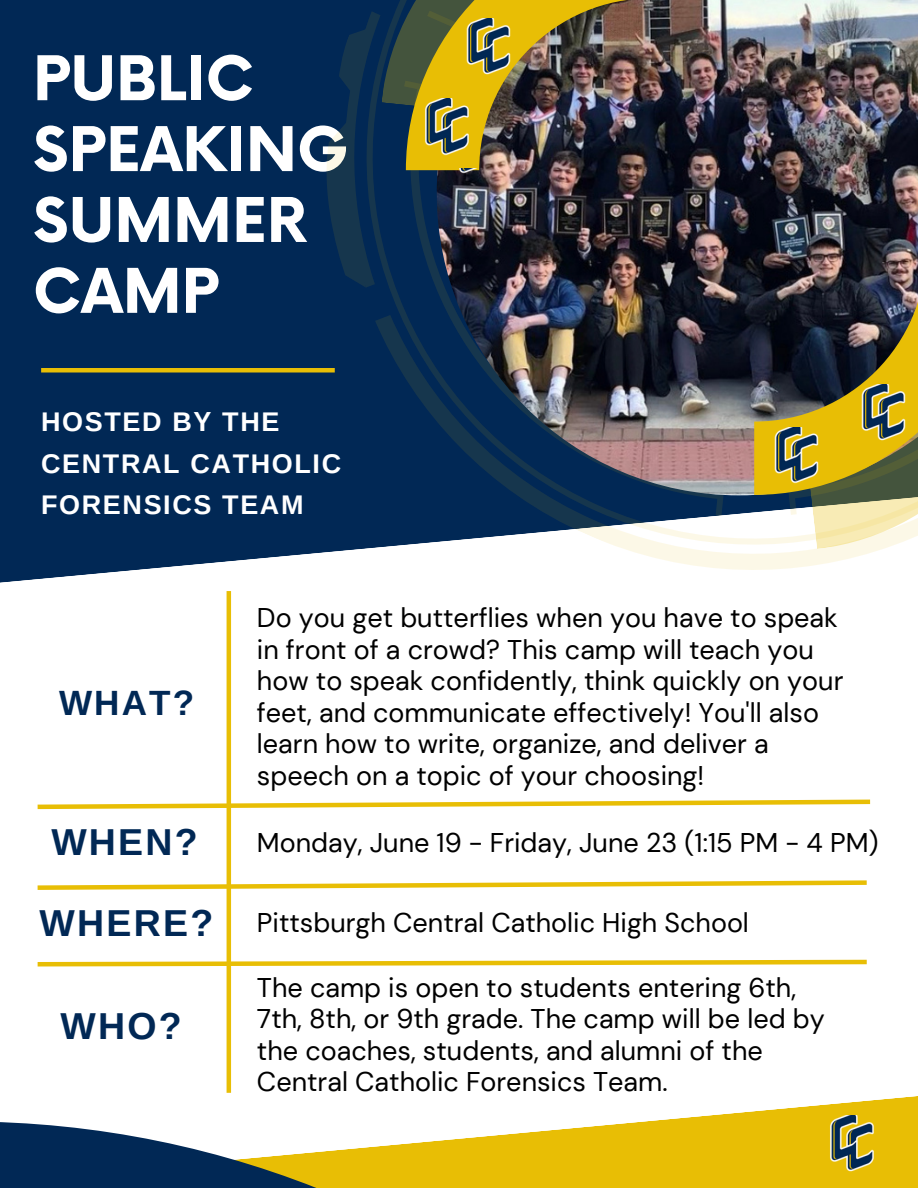
<style>
.page{position:relative;width:918px;height:1188px;background:#fff}
.page>*{position:absolute;margin:0;border:0;box-sizing:border-box;transform-origin:0 0}
.t1{font:700 60px/70.8px "Now";color:#fff}
.t2{font:700 37.5px "Arimo";letter-spacing:.06em;color:#012855}
.t3{font:700 35.1px "Arimo";color:#012855}
.t4{font:27px/31.5px "DM Sans";color:#000}
.t5{font:700 27px/41.7px "Arimo";letter-spacing:.06em;color:#fff}
</style>
<div class="page">
<svg style="left:653px;top:1096px;width:265px;height:25px"></svg>
<div style="left:0;top:0;width:243px;height:601px;background:#012855"></div>
<div style="left:243px;top:0;width:139px;height:560px;background:#012855"></div>
<svg style="left:331px;top:290px;width:527px;height:280px;fill:#012855"></svg>
<div style="left:268px;top:11px;width:169px;height:279px;background:#012855"></div>
<svg style="left:258px;top:22px;width:179px;height:266px;background:#052a53"></svg>
<img style="left:437px;top:0;width:481px;height:495px">
<img style="left:382px;top:0;width:409px;height:170px">
<svg style="left:0;top:1121px;width:918px;height:67px;fill:#e8be05"></svg>
<img style="left:754px;top:250px;width:164px;height:306px">
<div style="left:41px;top:368px;width:294px;height:5px;background:#e8be05"></div>
<hr style="left:227px;top:591px;width:4px;height:502px;background:#e8be05">
<svg style="left:37px;top:957px;width:830px;height:12px"></svg>
<svg style="left:37px;top:878px;width:830px;height:14px"></svg>
<img style="left:390px;top:99px;width:110px;height:57px">
<img style="left:431px;top:19px;width:110px;height:57px">
<img style="left:408px;top:169px;width:110px;height:5px">
<img style="left:739px;top:427px;width:110px;height:58px">
<img style="left:826px;top:385px;width:92px;height:57px">
<img style="left:794px;top:1116px;width:111px;height:57px">
<svg style="left:37px;top:797px;width:834px;height:14px"></svg>
<p class="t1" style="left:33px;top:47px;width:317px">PUBLIC<br>SPEAKING</p>
<p class="t1" style="left:33px;top:189px;width:275px">SUMMER<br>CAMP</p>
<p class="t5" style="left:41px;top:401px;width:240px">HOSTED BY THE</p>
<p class="t5" style="left:41px;top:443px;width:302px">CENTRAL CATHOLIC<br>FORENSICS TEAM</p>
<p class="t3" style="left:59px;top:683px;width:137px">WHAT?</p>
<p class="t2" style="left:51px;top:822px;width:148px">WHEN?</p>
<p class="t2" style="left:40px;top:902px;width:175px">WHERE?</p>
<p class="t2" style="left:60px;top:1005px;width:123px">WHO?</p>
<p class="t4" style="left:257px;top:602px;width:588px">Do you get butterflies when you have to speak in front of a crowd? This camp will teach you how to speak confidently, think quickly on your feet, and communicate effectively! You'll also learn how to write, organize, and deliver a speech on a topic of your choosing!</p>
<p class="t4" style="left:257px;top:827px;width:623px">Monday, June 19 - Friday, June 23 (1:15 PM - 4 PM)</p>
<p class="t4" style="left:257px;top:907px;width:494px">Pittsburgh Central Catholic High School</p>
<p class="t4" style="left:257px;top:972px;width:569px">The camp is open to students entering 6th, 7th, 8th, or 9th grade. The camp will be led by the coaches, students, and alumni of the Central Catholic Forensics Team.</p>
</div>
